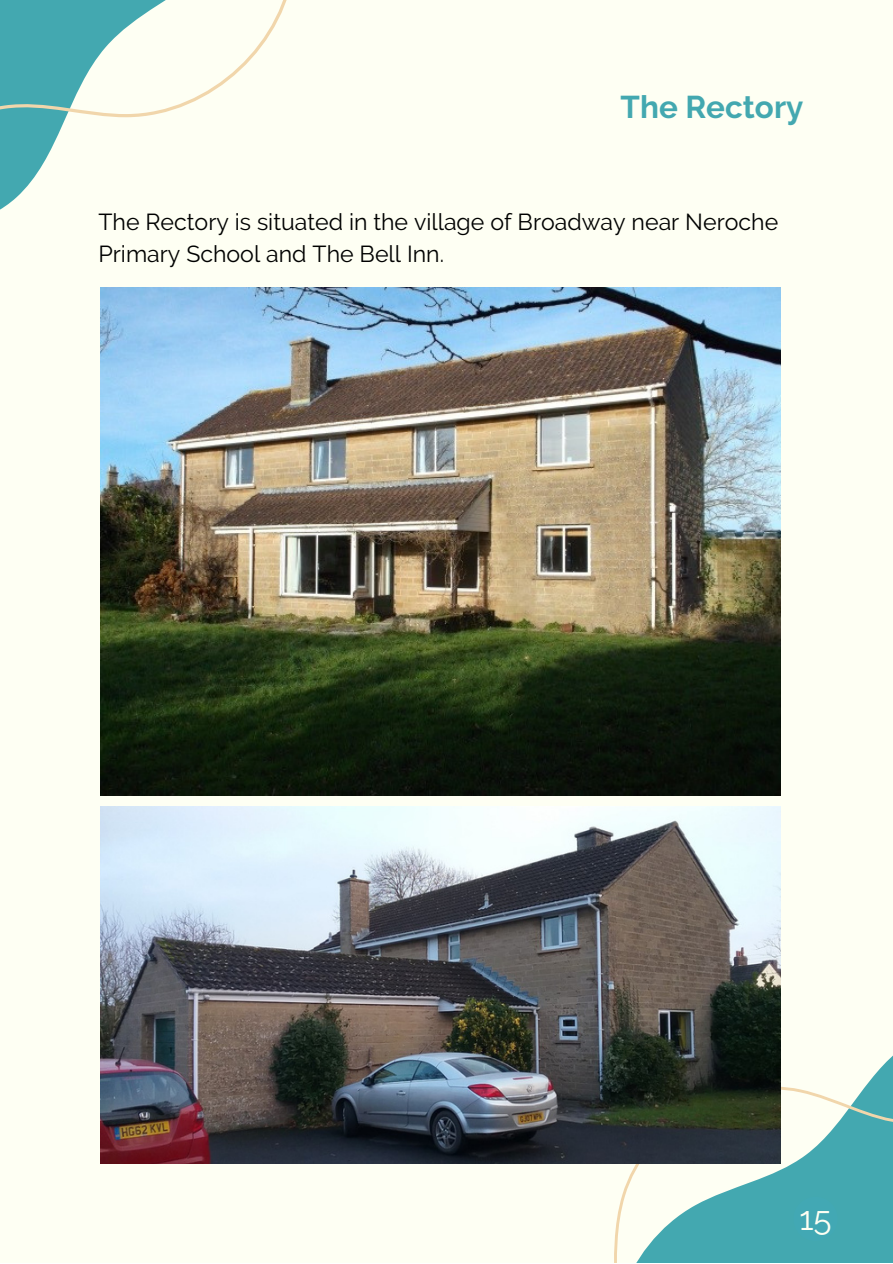
<style>
.page{position:relative;width:893px;height:1264px;background:#fff}
.page>*{position:absolute;margin:0;border:0;box-sizing:border-box;transform-origin:0 0}
.t1{font:33.15px "Raleway";color:#fefff3}
.t2{font:700 31.35px "Raleway";color:#43a8b0}
.t3{font:23.1px/31.5px "Raleway";color:#000}
</style>
<div class="page">
<div style="left:0;top:0;width:892px;height:1262px;background:#fefff3"></div>
<svg style="left:0;top:0;width:287px;height:210px"></svg>
<svg style="left:492px;top:930px;width:400px;height:332px"></svg>
<img style="left:100px;top:287px;width:680px;height:508px">
<img style="left:100px;top:806px;width:680px;height:357px">
<div style="left:793px;top:1196px;width:44px;height:44px;background:#42a8b4;border-radius:50%"></div>
<p class="t2" style="left:620px;top:88px;width:184px">The Rectory</p>
<p class="t3" style="left:98px;top:206px;width:681px">The Rectory is situated in the village of Broadway near Neroche<br>Primary School and The Bell Inn.</p>
<p class="t1" style="left:799px;top:1198px;width:34px">15</p>
</div>
